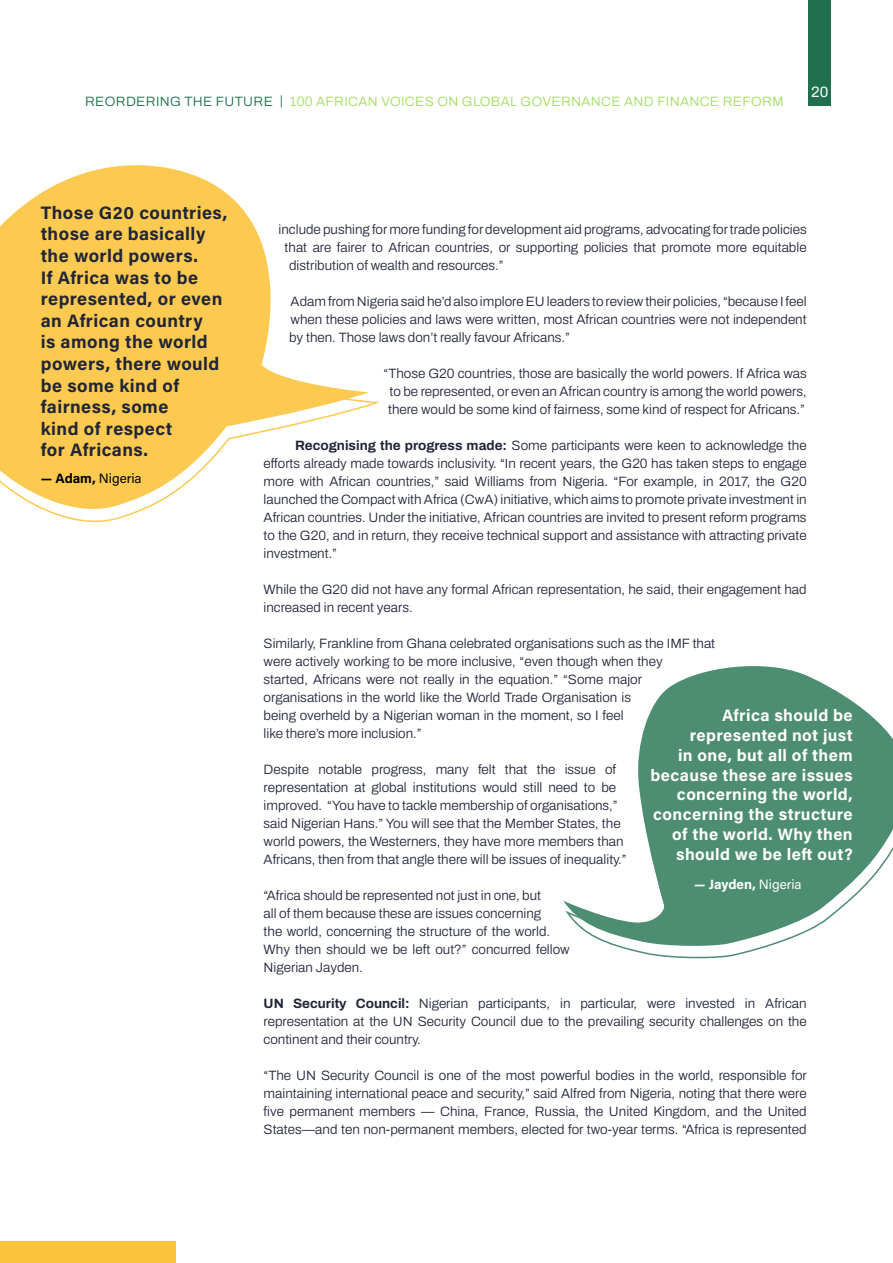
<style>
.page{position:relative;width:893px;height:1263px;background:#fff}
.page>*{position:absolute;margin:0;border:0;box-sizing:border-box;transform-origin:0 0}
.t1{font:700 18px/21.6px "Acumin Pro";letter-spacing:.025em;color:#212537}
.t2{font:700 16.5px/19.8px "Acumin Pro";letter-spacing:.025em;color:#fff;text-align:right}
.t3{font:15px "Archivo";color:#fff}
.t4{font:300 13.5px/18px "Archivo";color:#212537;text-align:justify}
.t5{font:300 13.5px "Archivo";letter-spacing:.025em;color:#a3de5f}
.t6{font:700 13.5px "Acumin Pro";letter-spacing:-.005em;color:#fff}
.t7{font:13.5px "Acumin Pro";letter-spacing:-.005em;color:#000}
.s1{color:#20704d}
.s2{font-weight:700}
.s3{font-weight:400}
</style>
<div class="page">
<div style="left:809px;top:0;width:22px;height:106px;background:#20704d"></div>
<div style="left:0;top:1242px;width:175px;height:21px;background:#fcc43c"></div>
<svg style="left:0;top:170px;width:378px;height:353px"></svg>
<svg style="left:563px;top:666px;width:247px;height:237px"></svg>
<svg style="left:565px;top:677px;width:328px;height:281px;fill:#4d8d71"></svg>
<p class="t5" style="left:85px;top:92px;width:700px"><span class="s1">REORDERING THE FUTURE |</span> 100 AFRICAN VOICES ON GLOBAL GOVERNANCE AND FINANCE REFORM</p>
<p class="t3" style="left:811px;top:81px;width:19px">20</p>
<h1 class="t1" style="left:41px;top:201px;width:188px">Those G20 countries, those are basically the world powers.<br>If Africa was to be represented, or even an African country<br>is among the world powers, there would be some kind of fairness, some<br>kind of respect<br>for Africans.</h1>
<p class="t7" style="left:41px;top:469px;width:102px"><span class="s2">― Adam,</span> Nigeria</p>
<p class="t4" style="left:279px;top:220px;width:530px">include pushing for more funding for development aid programs, advocating for trade policies</p>
<p class="t4" style="left:285px;top:238px;width:523px">that are fairer to African countries, or supporting policies that promote more equitable</p>
<p class="t4" style="left:289px;top:256px;width:216px">distribution of wealth and resources.”</p>
<p class="t4" style="left:289px;top:292px;width:519px">Adam from Nigeria said he’d also implore EU leaders to review their policies, “because I feel when these policies and laws were written, most African countries were not independent by then. Those laws don’t really favour Africans.”</p>
<p class="t4" style="left:384px;top:364px;width:425px;text-align:center">“Those G20 countries, those are basically the world powers. If Africa was to be represented, or even an African country is among the world powers, there would be some kind of fairness, some kind of respect for Africans.”</p>
<p class="t4" style="left:264px;top:436px;width:545px;text-indent:31px"><span class="s2">Recognising the progress made:</span> Some participants were keen to acknowledge the efforts already made towards inclusivity. “In recent years, the G20 has taken steps to engage more with African countries,” said Williams from Nigeria. “For example, in 2017, the G20 launched the Compact with Africa (CwA) initiative, which aims to promote private investment in African countries. Under the initiative, African countries are invited to present reform programs to the G20, and in return, they receive technical support and assistance with attracting private investment.”</p>
<p class="t4" style="left:264px;top:580px;width:545px">While the G20 did not have any formal African representation, he said, their engagement had increased in recent years.</p>
<p class="t4" style="left:264px;top:634px;width:453px;text-align:left">Similarly, Frankline from Ghana celebrated organisations such as the IMF that were actively working to be more inclusive, “even though when they<br>started, Africans were not really in the equation.” “Some major organisations in the world like the World Trade Organisation is<br>being overheld by a Nigerian woman in the moment, so I feel<br>like there’s more inclusion.”</p>
<p class="t4" style="left:264px;top:760px;width:364px;text-align:left">Despite notable progress, many felt that the issue of representation at global institutions would still need to be improved. “You have to tackle membership of organisations,” said Nigerian Hans.” You will see that the Member States, the world powers, the Westerners, they have more members than Africans, then from that angle there will be issues of inequality.”</p>
<p class="t4" style="left:264px;top:886px;width:308px;text-align:left">“Africa should be represented not just in one, but<br>all of them because these are issues concerning<br>the world, concerning the structure of the world.<br>Why then should we be left out?” concurred fellow Nigerian Jayden.</p>
<p class="t4" style="left:264px;top:994px;width:545px"><span class="s2">UN Security Council:</span> Nigerian participants, in particular, were invested in African representation at the UN Security Council due to the prevailing security challenges on the continent and their country.</p>
<p class="t4" style="left:264px;top:1066px;width:545px">“The UN Security Council is one of the most powerful bodies in the world, responsible for maintaining international peace and security,” said Alfred from Nigeria, noting that there were five permanent members — China, France, Russia, the United Kingdom, and the United States—and ten non-permanent members, elected for two-year terms. “Africa is represented</p>
<p class="t2" style="left:650px;top:705px;width:204px">Africa should be represented not just<br>in one, but all of them because these are issues concerning the world, concerning the structure of the world. Why then should we be left out?</p>
<p class="t6" style="left:694px;top:875px;width:109px">― Jayden, <span class="s3">Nigeria</span></p>
</div>
